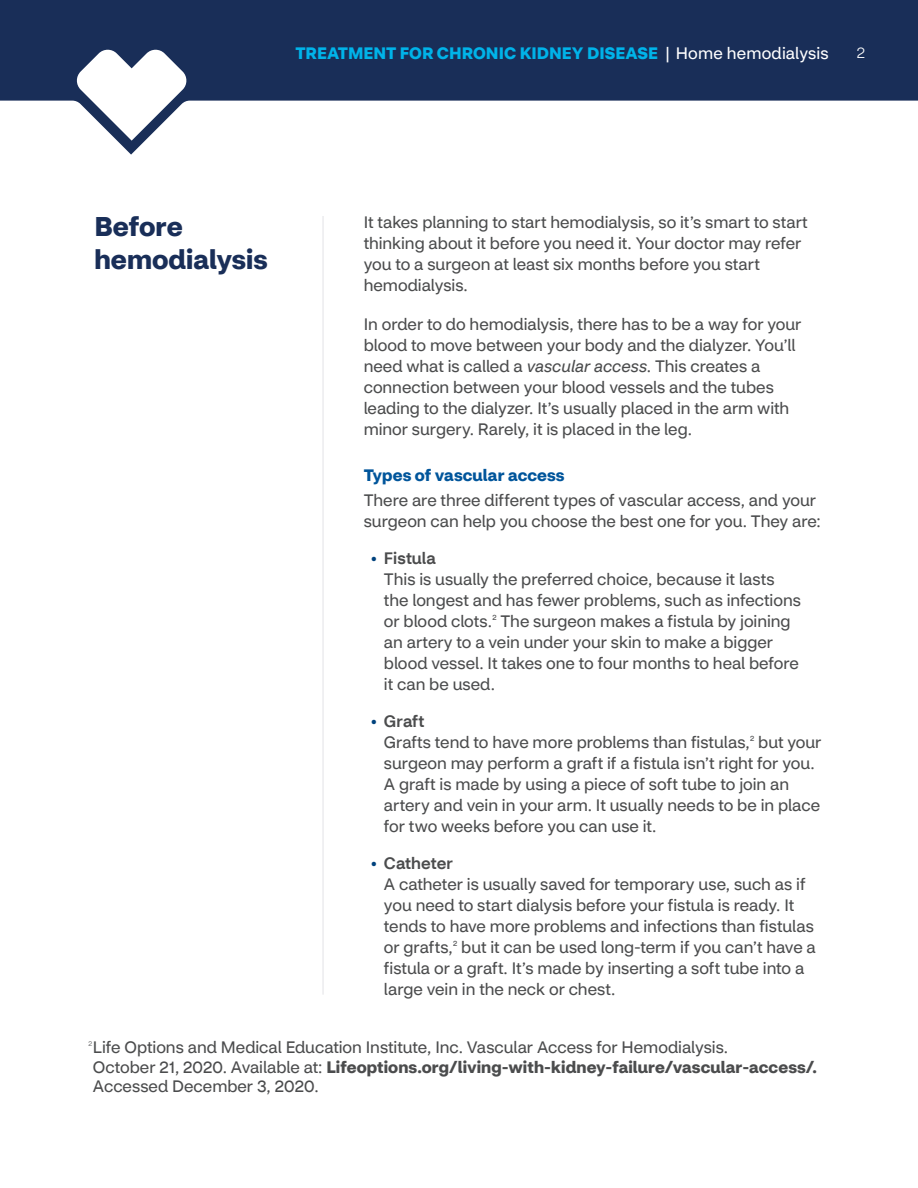
<style>
.page{position:relative;width:918px;height:1188px;background:#fff}
.page>*{position:absolute;margin:0;border:0;box-sizing:border-box;transform-origin:0 0}
.t1{font:700 27px/33px "CVS Health Sans";color:#192e58}
.t2{font:16.5px/21px "CVS Health Sans";color:#4b4c4d}
.t3{font:700 16.5px "CVS Health Sans";color:#00b3e9}
.t4{font:500 16.5px "CVS Health Sans";letter-spacing:.005em;color:#4b4c4d}
.t5{font:700 16.5px "CVS Health Sans";letter-spacing:.005em;color:#01559b}
.t6{font:300 15px "CVS Health Sans";color:#fff}
.t7{font:7.35px "CVS Health Sans";color:#4b4c4d}
.t8{font:300 6.75px "CVS Health Sans";color:#4b4c4d}
.s1{font-weight:400;color:#fff}
.s2{font-style:italic}
.s3{color:#00427d}
.s4{font-weight:700}
</style>
<div class="page">
<hr style="left:322px;top:216px;width:2px;height:779px;background:#ececee">
<svg style="left:0;top:0;width:918px;height:155px;fill:#192e58"></svg>
<p class="t3" style="left:296px;top:43px;width:535px">TREATMENT FOR CHRONIC KIDNEY DISEASE <span class="s1">| Home hemodialysis</span></p>
<p class="t6" style="left:857px;top:44px;width:10px">2</p>
<h2 class="t1" style="left:94px;top:210px;width:175px">Before hemodialysis</h2>
<p class="t2" style="left:364px;top:212px;width:446px">It takes planning to start hemodialysis, so it’s smart to start thinking about it before you need it. Your doctor may refer you to a surgeon at least six months before you start hemodialysis.</p>
<p class="t2" style="left:364px;top:314px;width:439px">In order to do hemodialysis, there has to be a way for your blood to move between your body and the dialyzer. You’ll need what is called a <span class="s2">vascular access</span>. This creates a connection between your blood vessels and the tubes leading to the dialyzer. It’s usually placed in the arm with minor surgery. Rarely, it is placed in the leg.</p>
<h3 class="t5" style="left:364px;top:465px;width:202px">Types of vascular access</h3>
<p class="t2" style="left:364px;top:489px;width:459px">There are three different types of vascular access, and your surgeon can help you choose the best one for you. They are:</p>
<p class="t4" style="left:370px;top:548px;width:67px"><span class="s3">•</span> Fistula</p>
<p class="t2" style="left:384px;top:568px;width:418px">This is usually the preferred choice, because it lasts the longest and has fewer problems, such as infections or blood clots.</p>
<p class="t2" style="left:384px;top:610px;width:417px;text-indent:116px">The surgeon makes a fistula by joining an artery to a vein under your skin to make a bigger blood vessel. It takes one to four months to heal before it can be used.</p>
<p class="t4" style="left:370px;top:711px;width:56px"><span class="s3">•</span> Graft</p>
<p class="t2" style="left:384px;top:732px;width:367px">Grafts tend to have more problems than fistulas,</p>
<p class="t7" style="left:750px;top:734px;width:6px">2</p>
<p class="t7" style="left:492px;top:613px;width:6px">2</p>
<p class="t2" style="left:384px;top:732px;width:439px;text-indent:374px">but your surgeon may perform a graft if a fistula isn’t right for you.<br>A graft is made by using a piece of soft tube to join an artery and vein in your arm. It usually needs to be in place for two weeks before you can use it.</p>
<p class="t4" style="left:370px;top:853px;width:84px"><span class="s3">•</span> Catheter</p>
<p class="t2" style="left:384px;top:874px;width:431px">A catheter is usually saved for temporary use, such as if you need to start dialysis before your fistula is ready. It tends to have more problems and infections than fistulas or grafts,</p>
<p class="t2" style="left:384px;top:937px;width:433px;text-indent:77px">but it can be used long-term if you can’t have a fistula or a graft. It’s made by inserting a soft tube into a large vein in the neck or chest.</p>
<p class="t7" style="left:453px;top:939px;width:6px">2</p>
<p class="t8" style="left:88px;top:1040px;width:5px">2</p>
<p class="t2" style="left:93px;top:1038px;width:725px;line-height:19.5px">Life Options and Medical Education Institute, Inc. Vascular Access for Hemodialysis.<br>October 21, 2020. Available at: <span class="s4">Lifeoptions.org/living-with-kidney-failure/vascular-access/.<br></span>Accessed December 3, 2020.</p>
</div>
